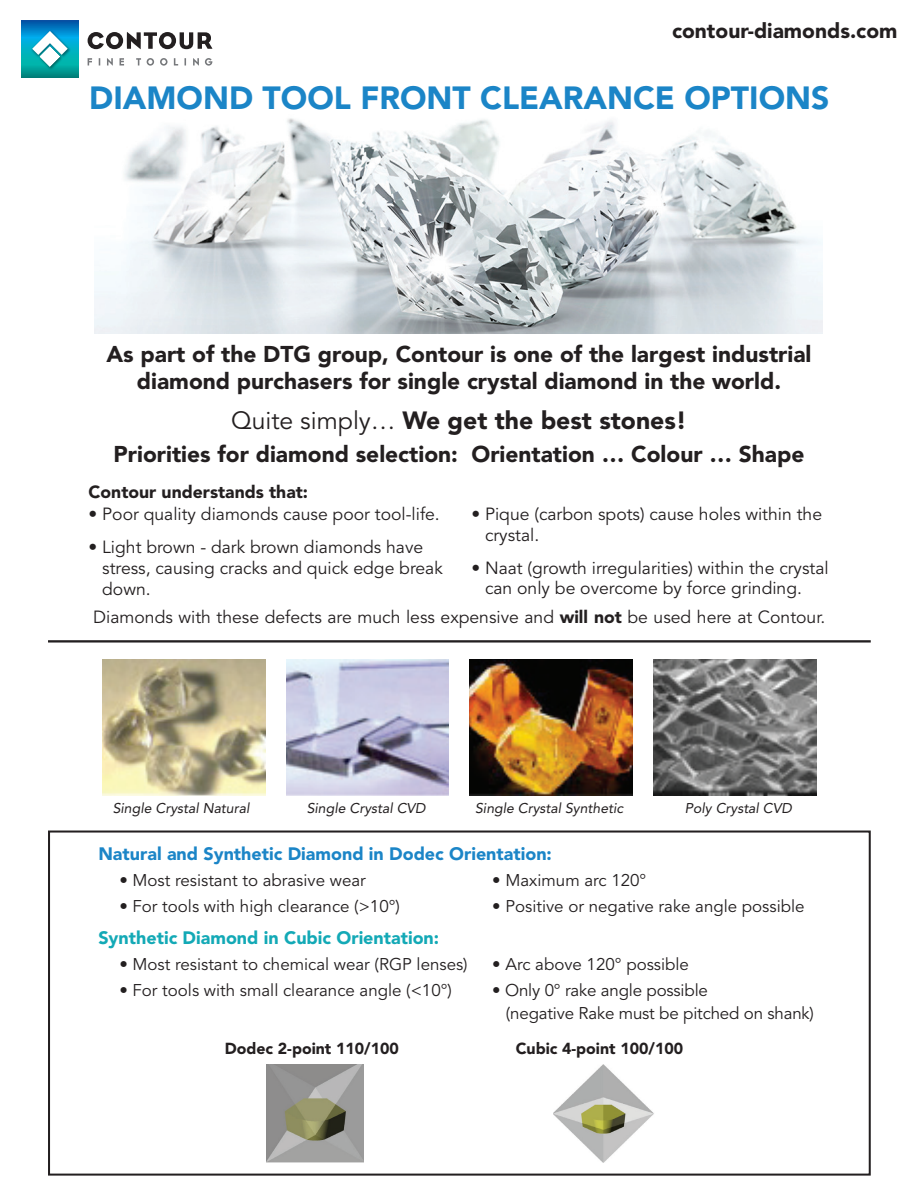
<style>
.page{position:relative;width:918px;height:1188px;background:#fff}
.page>*{position:absolute;margin:0;border:0;box-sizing:border-box;transform-origin:0 0}
.t1{font:900 31.8px "Avenir";color:#1b85c7}
.t2{font:900 24.75px "Avenir";color:#231f20}
.t3{font:900 22.65px/27.3px "Avenir";color:#231f20;text-align:center}
.t4{font:900 21px "Avenir";color:#231f20}
.t5{font:900 17.85px "Avenir";color:#1b85c7}
.t6{font:900 17.85px "Avenir";color:#13a9b6}
.t7{font:17.55px/20.7px "Avenir";color:#231f20}
.t8{font:900 17.55px "Avenir";color:#231f20}
.t9{font:16.95px/23px "Avenir";color:#231f20}
.t10{font:900 15.9px "Avenir";color:#231f20}
.t11{font:italic 14.1px "Avenir";color:#231f20}
.s1{font-weight:400}
.s2{font-weight:900}
</style>
<div class="page">
<div style="left:48px;top:831px;width:823px;height:345px;border:2px solid #231f20"></div>
<img style="left:95px;top:62px;width:727px;height:271px">
<img style="left:103px;top:659px;width:162px;height:136px">
<img style="left:286px;top:659px;width:163px;height:136px">
<img style="left:470px;top:659px;width:163px;height:136px">
<img style="left:654px;top:659px;width:162px;height:136px">
<hr style="left:48px;top:640px;width:823px;height:3px;background:#231f20">
<img style="left:267px;top:1065px;width:96px;height:97px">
<img style="left:553px;top:1065px;width:101px;height:97px">
<svg style="left:88px;top:58px;width:124px;height:8px"></svg>
<svg style="left:88px;top:32px;width:124px;height:17px"></svg>
<svg style="left:22px;top:21px;width:56px;height:56px"></svg>
<img style="left:30px;top:29px;width:42px;height:42px">
<svg style="left:32px;top:31px;width:36px;height:36px"></svg>
<p class="t4" style="left:672px;top:17px;width:227px">contour-diamonds.com</p>
<h1 class="t1" style="left:89px;top:79px;width:742px">DIAMOND TOOL FRONT CLEARANCE OPTIONS</h1>
<p class="t3" style="left:106px;top:340px;width:707px">As part of the DTG group, Contour is one of the largest industrial diamond purchasers for single crystal diamond in the world.</p>
<h2 class="t2" style="left:231px;top:405px;width:457px"><span class="s1">Quite simply…</span> We get the best stones!</h2>
<p class="t3" style="left:114px;top:440px;width:692px">Priorities for diamond selection: Orientation … Colour … Shape</p>
<p class="t8" style="left:89px;top:481px;width:221px">Contour understands that:</p>
<p class="t7" style="left:89px;top:504px;width:353px">• Poor quality diamonds cause poor tool-life.</p>
<p class="t7" style="left:102px;top:537px;width:342px;text-indent:-14px">• Light brown - dark brown diamonds have stress, causing cracks and quick edge break down.</p>
<p class="t7" style="left:485px;top:504px;width:339px;text-indent:-14px">• Pique (carbon spots) cause holes within the crystal.</p>
<p class="t7" style="left:485px;top:558px;width:345px;text-indent:-14px">• Naat (growth irregularities) within the crystal can only be overcome by force grinding.</p>
<p class="t7" style="left:93px;top:607px;width:734px">Diamonds with these defects are much less expensive and <span class="s2">will not</span> be used here at Contour.</p>
<p class="t11" style="left:113px;top:800px;width:138px">Single Crystal Natural</p>
<p class="t11" style="left:307px;top:800px;width:120px">Single Crystal CVD</p>
<p class="t11" style="left:475px;top:800px;width:150px">Single Crystal Synthetic</p>
<p class="t11" style="left:685px;top:800px;width:108px">Poly Crystal CVD</p>
<p class="t5" style="left:98px;top:843px;width:455px">Natural and Synthetic Diamond in Dodec Orientation:</p>
<p class="t9" style="left:119px;top:869px;width:248px">• Most resistant to abrasive wear</p>
<p class="t9" style="left:492px;top:869px;width:156px">• Maximum arc 120°</p>
<p class="t9" style="left:119px;top:895px;width:282px">• For tools with high clearance (&gt;10°)</p>
<p class="t9" style="left:492px;top:895px;width:314px">• Positive or negative rake angle possible</p>
<p class="t6" style="left:98px;top:927px;width:342px">Synthetic Diamond in Cubic Orientation:</p>
<p class="t9" style="left:119px;top:953px;width:350px">• Most resistant to chemical wear (RGP lenses)</p>
<p class="t9" style="left:492px;top:953px;width:198px">• Arc above 120° possible</p>
<p class="t9" style="left:119px;top:979px;width:334px">• For tools with small clearance angle (&lt;10°)</p>
<p class="t9" style="left:506px;top:979px;width:309px;text-indent:-14px">• Only 0° rake angle possible<br>(negative Rake must be pitched on shank)</p>
<p class="t10" style="left:225px;top:1039px;width:176px">Dodec 2-point 110/100</p>
<p class="t10" style="left:516px;top:1039px;width:169px">Cubic 4-point 100/100</p>
</div>
